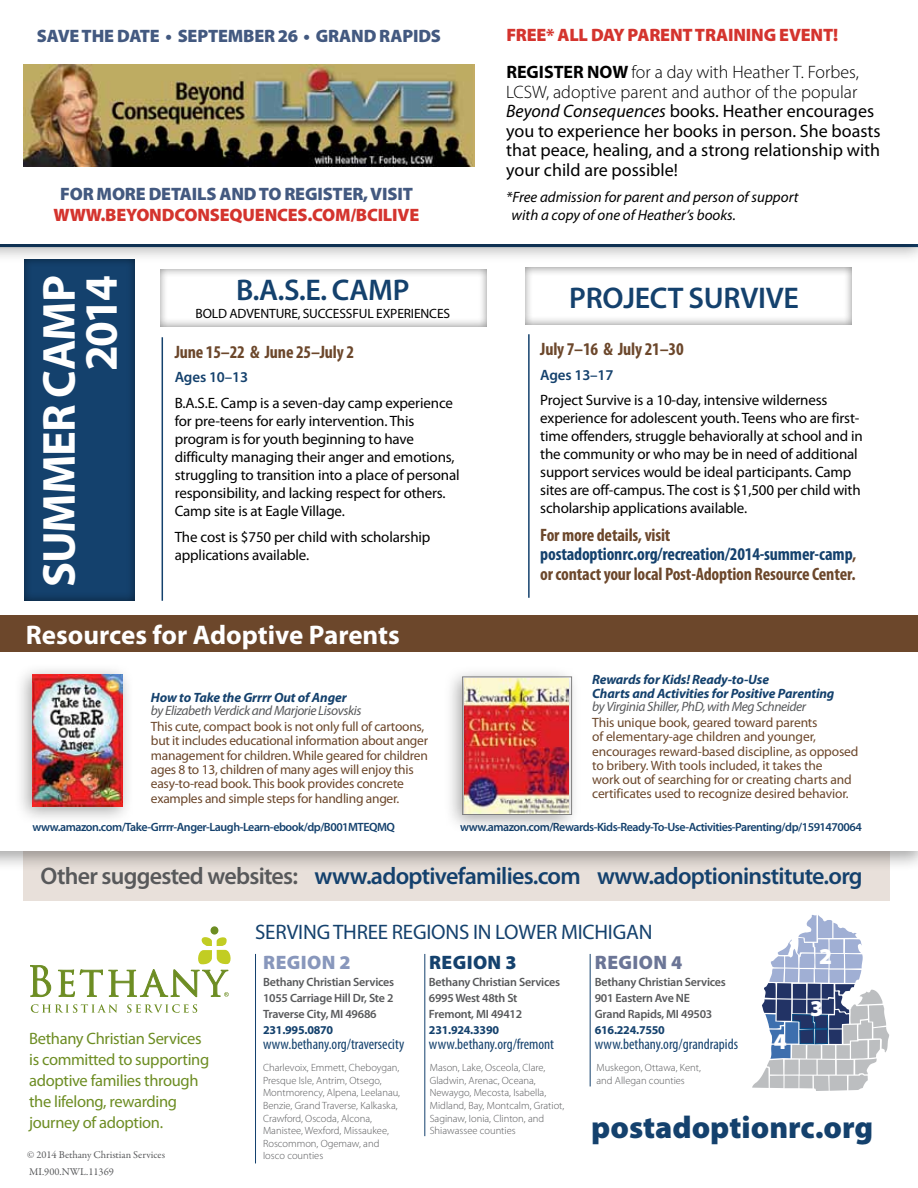
<style>
.page{position:relative;width:918px;height:1188px;background:#fff}
.page>*{position:absolute;margin:0;border:0;box-sizing:border-box;transform-origin:0 0}
.t1{font:700 46.5px/42px "Myriad Pro";letter-spacing:-.02em;color:#fff;text-align:right}
.t2{font:900 31.5px "Myriad Pro";color:#14416d}
.t3{font:600 30px "Myriad Pro";letter-spacing:-.01em;color:#14416d}
.t4{font:700 27px "Myriad Pro";color:#fff}
.t5{font:600 24px "Myriad Pro";letter-spacing:-.03em;color:#14416d}
.t6{font:900 22.65px "Myriad Pro";color:#fff}
.t7{font:21px "Myriad Pro";letter-spacing:-.01em;color:#14416d}
.t8{font:900 19.5px "Myriad Pro";letter-spacing:.02em;color:#8897bc}
.t9{font:900 19.5px "Myriad Pro";letter-spacing:.02em;color:#14416d}
.t10{font:900 19.5px "Myriad Pro";letter-spacing:.02em;color:#6b7596}
.t11{font:18px/19.5px "Myriad Pro";color:#000}
.t12{font:700 condensed 18px/19.5px "Myriad Pro";letter-spacing:-.01em;color:#6c472b}
.t13{font:900 18px "Myriad Pro";letter-spacing:-.01em;color:#435980}
.t14{font:900 18px "Myriad Pro";letter-spacing:-.01em;color:#d4342e}
.t15{font:16.5px/21px "Myriad Pro";letter-spacing:-.02em;color:#6d8d23}
.t16{font:15px/18px "Myriad Pro";letter-spacing:-.01em;color:#000}
.t17{font:condensed 15px "Myriad Pro";color:#14416d}
.t18{font:italic 15px/18px "Myriad Pro";color:#000}
.t19{font:600 15px "Myriad Pro";letter-spacing:-.01em;color:#14416d}
.t20{font:13.5px/14.2px "Myriad Pro";letter-spacing:-.02em;color:#6c472b}
.t21{font:italic 700 13.5px/13.5px "Myriad Pro";letter-spacing:-.01em;color:#14416d}
.t22{font:italic 13.5px "Myriad Pro";letter-spacing:-.03em;color:#58595b}
.t23{font:13.5px "Myriad Pro";letter-spacing:-.01em;color:#000}
.t24{font:600 12px/15.9px "Myriad Pro";letter-spacing:-.02em;color:#58595b}
.t25{font:600 12px "Myriad Pro";letter-spacing:-.04em;color:#14416d}
.t26{font:700 12px "Myriad Pro";letter-spacing:-.02em;color:#14416d}
.t27{font:300 10.5px/12.6px "Myriad Pro";color:#58595b}
.t28{font:10.5px/16.5px "Garamond Premr Pro";color:#58595b}
.s1{font-weight:700}
.s2{font-weight:300}
.s3{font-style:italic}
.s4{color:#14416d}
.s5{color:#58595b}
</style>
<div class="page">
<div style="left:21px;top:257px;width:114px;height:345px;background:#000;opacity:.5"></div>
<div style="left:0;top:0;width:918px;height:264px;background:#000;opacity:.35"></div>
<div style="left:0;top:0;width:918px;height:243px;background:#fff"></div>
<div style="left:150px;top:259px;width:347px;height:77px;background:#fff"></div>
<div style="left:158px;top:267px;width:330px;height:60px;background:#000;opacity:.5"></div>
<div style="left:515px;top:258px;width:346px;height:77px;background:#fff"></div>
<div style="left:523px;top:265px;width:330px;height:60px;background:#000;opacity:.5"></div>
<div style="left:24px;top:812px;width:866px;height:88px;background:#e8e0da"></div>
<svg style="left:30px;top:965px;width:21px;height:32px"></svg>
<svg style="left:58px;top:970px;width:45px;height:27px"></svg>
<div style="left:211px;top:926px;width:7px;height:9px;background:#6d8d23;border-radius:50%"></div>
<svg style="left:31px;top:1004px;width:86px;height:9px"></svg>
<svg style="left:127px;top:1004px;width:70px;height:9px"></svg>
<svg style="left:109px;top:937px;width:122px;height:60px"></svg>
<div style="left:0;top:619px;width:918px;height:253px;background:#000;opacity:.35"></div>
<div style="left:0;top:629px;width:918px;height:222px;background:#fff"></div>
<hr style="left:528px;top:334px;width:2px;height:264px;background:#14416d">
<hr style="left:162px;top:337px;width:1px;height:264px;background:#14416d">
<svg style="left:752px;top:915px;width:137px;height:176px"></svg>
<hr style="left:255px;top:954px;width:1px;height:209px;background:#14416d">
<hr style="left:424px;top:954px;width:1px;height:182px;background:#14416d">
<hr style="left:590px;top:954px;width:1px;height:132px;background:#14416d">
<div style="left:0;top:616px;width:918px;height:36px;background:#6c472b"></div>
<div style="left:13px;top:663px;width:121px;height:162px;background:#000;opacity:.35"></div>
<img style="left:32px;top:674px;width:91px;height:132px">
<div style="left:443px;top:665px;width:140px;height:169px;background:#000;opacity:.35"></div>
<img style="left:464px;top:678px;width:105px;height:135px">
<div style="left:462px;top:676px;width:110px;height:139px;border:1px solid #808080"></div>
<img style="left:24px;top:65px;width:450px;height:102px">
<p class="t13" style="left:37px;top:23px;width:406px">SAVE THE DATE • SEPTEMBER 26 • GRAND RAPIDS</p>
<p class="t14" style="left:506px;top:22px;width:143px">FREE* ALL DAY PARENT</p>
<p class="t14" style="left:695px;top:22px;width:21px">TRAINING</p>
<p class="t14" style="left:779px;top:22px;width:22px">EVENT</p>
<p class="t14" style="left:833px;top:22px;width:7px">!</p>
<p class="t13" style="left:60px;top:182px;width:99px">FOR MORE DETAI</p>
<p class="t13" style="left:197px;top:182px;width:36px">LSAND</p>
<p class="t13" style="left:259px;top:182px;width:37px">TO REGISTER</p>
<p class="t13" style="left:363px;top:182px;width:17px">, VISIT</p>
<p class="t14" style="left:54px;top:203px;width:349px">WWW.BEYONDCONSEQUENCES.COM/BCILIVE</p>
<h1 class="t1" style="left:37px;top:587px;width:314px;rotate:-90deg">summer camp<br>2014</h1>
<h3 class="t3" style="left:236px;top:271px;width:175px">B.A.S.E. Cam p</h3>
<p class="t23" style="left:196px;top:305px;width:255px">Bold Adventure, Successful Experiences</p>
<p class="t12" style="left:175px;top:341px;width:181px">June 15–22 &amp; June 25–July 2</p>
<p class="t19" style="left:175px;top:368px;width:75px">Ages 10–13</p>
<p class="t16" style="left:175px;top:394px;width:287px">B.A.S.E. Camp is a seven-day camp experience for pre-teens for early intervention. This program is for youth beginning to have difficulty managing their anger and emotions, struggling to transition into a place of personal responsibility, and lacking respect for others.<br>Camp site is at Eagle Village.</p>
<p class="t16" style="left:175px;top:528px;width:257px">The cost is $750 per child with scholarship applications available.</p>
<h3 class="t4" style="left:26px;top:617px;width:376px">Resources for Adoptive Parents</h3>
<p class="t11" style="left:506px;top:62px;width:376px"><span class="s1">Register now</span> <span class="s2">for a day with Heather T. Forbes, LCSW, adoptive parent and author of the popular </span><span class="s3">Beyond Consequences</span> books. Heather encourages you to experience her books in person. She boasts that peace, healing, and a strong relationship with your child are possible!</p>
<p class="t18" style="left:512px;top:188px;width:288px;text-indent:-5px">*Free admission for parent and person of support with a copy of one of Heather’s books.</p>
<h3 class="t3" style="left:569px;top:279px;width:83px">Project</h3>
<h3 class="t3" style="left:689px;top:279px;width:109px">Survive</h3>
<p class="t12" style="left:540px;top:339px;width:145px">July 7–16 &amp; July 21–30</p>
<p class="t19" style="left:540px;top:365px;width:75px">Ages 13–17</p>
<p class="t16" style="left:540px;top:391px;width:324px">Project Survive is a 10-day, intensive wilderness experience for adolescent youth. Teens who are first&shy;time offenders, struggle behaviorally at school and in the community or who may be in need of additional support services would be ideal participants. Camp sites are off-campus. The cost is $1,500 per child with scholarship applications available.</p>
<p class="t12" style="left:540px;top:525px;width:318px">For more details, visit <span class="s4">postadoptionrc.org/recreation/2014-summer-camp</span>, or contact your local Post-Adoption Resource Center.</p>
<p class="t21" style="left:151px;top:690px;width:197px">How to Take the Grrrr Out of Anger</p>
<p class="t22" style="left:151px;top:702px;width:212px">by Elizabeth Verdick and Marjorie Lisovskis</p>
<p class="t20" style="left:151px;top:719px;width:279px">This cute, compact book is not only full of cartoons, but it includes educational information about anger management for children. While geared for children ages 8 to 13, children of many ages will enjoy this easy-to-read book. This book provides concrete examples and simple steps for handling anger.</p>
<p class="t25" style="left:32px;top:819px;width:364px">www.amazon.com/Take-Grrrr-Anger-Laugh-Learn-ebook/dp/B001MTEQMQ</p>
<p class="t21" style="left:592px;top:673px;width:244px">Rewards for Kids! Ready-to-Use<br>Charts and Activities for Positive Parenting</p>
<p class="t22" style="left:592px;top:698px;width:216px">by Virginia Shiller, PhD, with Meg Schneider</p>
<p class="t20" style="left:592px;top:715px;width:268px">This unique book, geared toward parents<br>of elementary-age children and younger, encourages reward-based discipline, as opposed to bribery. With tools included, it takes the<br>work out of searching for or creating charts and certificates used to recognize desired behavior.</p>
<p class="t25" style="left:460px;top:820px;width:403px">www.amazon.com/Rewards-Kids-Ready-To-Use-Activities-Parenting/dp/1591470064</p>
<h3 class="t5" style="left:41px;top:861px;width:824px"><span class="s5">Other suggested websites:</span> www.adoptivefamilies.com www.adoptioninstitute.org</h3>
<p class="t15" style="left:29px;top:1028px;width:182px">Bethany Christian Services is committed to supporting adoptive families through the lifelong, rewarding journey of adoption.</p>
<p class="t28" style="left:27px;top:1147px;width:140px">© 2014 Bethany Christian Services<br>MI.900.NWL.11369</p>
<h3 class="t7" style="left:255px;top:919px;width:399px">Serving Th ree Regions in Lower Mich igan</h3>
<h3 class="t8" style="left:263px;top:949px;width:89px">REGION 2</h3>
<p class="t24" style="left:263px;top:974px;width:133px;text-align:justify">Bethany Christian Services 1055 Carriage Hill Dr, Ste 2<br>Traverse City, MI 49686</p>
<p class="t26" style="left:263px;top:1022px;width:72px">231.995.0870</p>
<p class="t17" style="left:263px;top:1035px;width:143px">www.bethany.org/traversecity</p>
<h3 class="t9" style="left:429px;top:949px;width:89px">REGION 3</h3>
<p class="t24" style="left:429px;top:974px;width:133px">Bethany Christian Services<br>6995 West 48th St<br>Fremont, MI 49412</p>
<p class="t26" style="left:429px;top:1022px;width:72px">231.924.3390</p>
<p class="t17" style="left:429px;top:1035px;width:127px">www.bethany.org/fremont</p>
<h3 class="t10" style="left:595px;top:949px;width:89px">REGION 4</h3>
<p class="t24" style="left:595px;top:974px;width:133px">Bethany Christian Services<br>901 Eastern Ave NE<br>Grand Rapids, MI 49503</p>
<p class="t26" style="left:595px;top:1022px;width:72px">616.224.7550</p>
<p class="t17" style="left:595px;top:1035px;width:145px">www.bethany.org/grandrapids</p>
<h3 class="t6" style="left:774px;top:1026px;width:14px">4</h3>
<h3 class="t6" style="left:819px;top:941px;width:14px">2</h3>
<h3 class="t6" style="left:810px;top:993px;width:14px">3</h3>
<p class="t27" style="left:263px;top:1061px;width:139px">Charlevoix, Emmett, Cheboygan,<br>Presque Isle, Antrim, Otsego,<br>Montmorency, Alpena, Leelanau,<br>Benzie, Grand Traverse, Kalkaska,<br>Crawford, Oscoda, Alcona,<br>Manistee, Wexford, Missaukee,<br>Roscommon, Ogemaw, and<br>Iosco counties</p>
<p class="t27" style="left:430px;top:1061px;width:136px">Mason, Lake, Osceola, Clare,<br>Gladwin, Arenac, Oceana,<br>Newaygo, Mecosta, Isabella,<br>Midland, Bay, Montcalm, Gratiot,<br>Saginaw, Ionia, Clinton, and<br>Shiawassee counties</p>
<p class="t27" style="left:596px;top:1061px;width:106px">Muskegon, Ottawa, Kent, and Allegan counties</p>
<h2 class="t2" style="left:591px;top:1107px;width:284px">POSTADOPTIONRC.ORG</h2>
</div>
